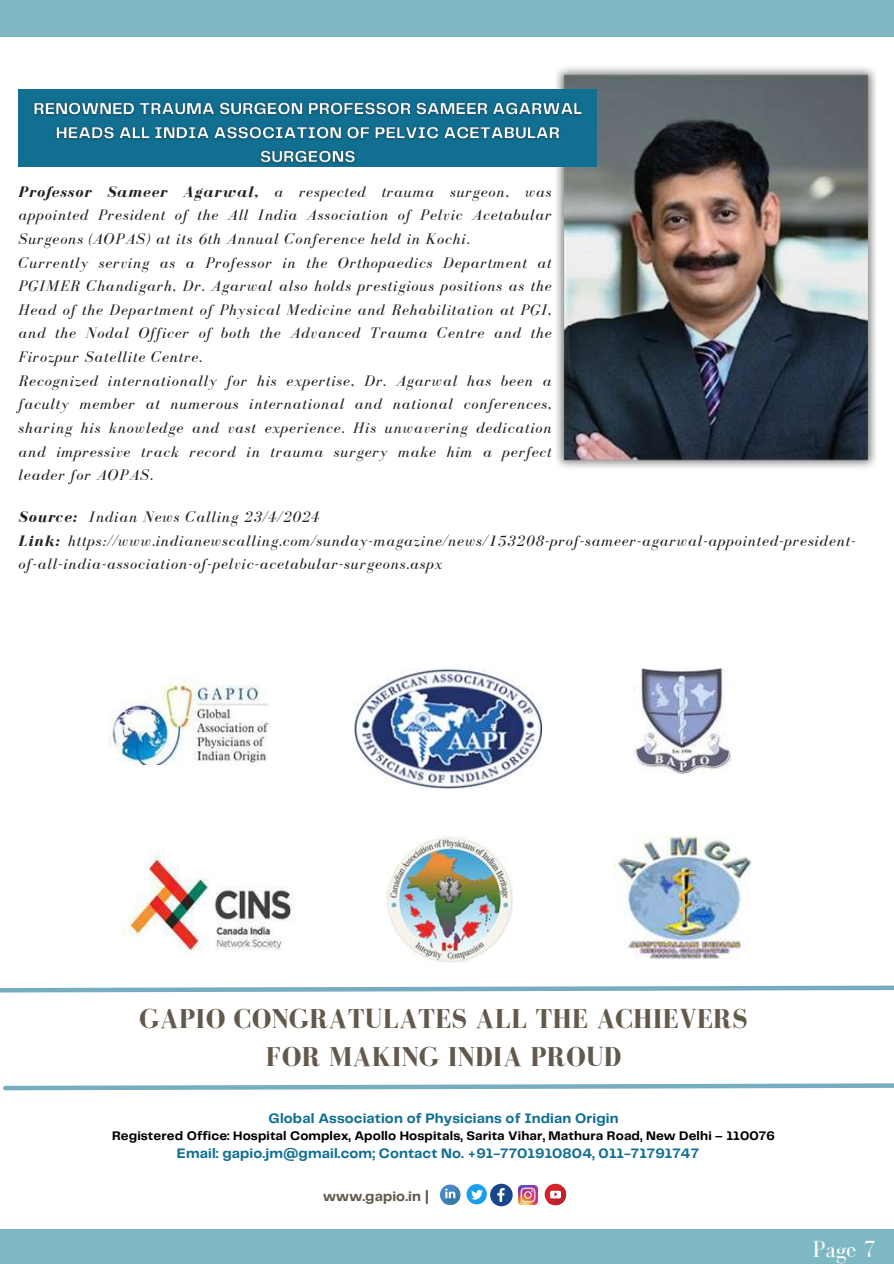
<style>
.page{position:relative;width:894px;height:1264px;background:#fff}
.page>*{position:absolute;margin:0;border:0;box-sizing:border-box;transform-origin:0 0}
.t1{font:700 28.05px/38.2px "Bodoni FLF";letter-spacing:.01em;color:#62584b;text-align:center}
.t2{font:24px "Bodoni FLF";color:#fff}
.t3{font:italic 15.75px/23.7px "Bodoni FLF";letter-spacing:.06em;color:#222}
.t4{font:700 14.25px "Telegraf";letter-spacing:.01em;color:#116f92}
.t5{font:700 14.25px "Telegraf";letter-spacing:.01em;color:#62584b}
.t6{font:700 12.9px "Telegraf";letter-spacing:.01em;color:#000}
.s1{font-weight:700}
</style>
<div class="page">
<div style="left:0;top:1228px;width:893px;height:35px;background:#7eb9c3"></div>
<div style="left:0;top:0;width:893px;height:37px;background:#7eb9c3"></div>
<img style="left:108px;top:678px;width:161px;height:86px">
<img style="left:353px;top:668px;width:188px;height:120px">
<img style="left:633px;top:668px;width:98px;height:106px">
<img style="left:122px;top:849px;width:170px;height:102px">
<img style="left:386px;top:835px;width:127px;height:127px">
<img style="left:613px;top:835px;width:138px;height:125px">
<svg style="left:0;top:985px;width:893px;height:7px"></svg>
<svg style="left:3px;top:1083px;width:890px;height:7px"></svg>
<svg style="left:544px;top:1183px;width:22px;height:22px"></svg>
<svg style="left:547px;top:1186px;width:20px;height:20px"></svg>
<img style="left:518px;top:1185px;width:20px;height:19px">
<div style="left:440px;top:1184px;width:20px;height:20px;background:#4a86c5;border-radius:50%"></div>
<svg style="left:443px;top:1183px;width:69px;height:23px"></svg>
<img style="left:556px;top:67px;width:319px;height:401px">
<div style="left:19px;top:89px;width:578px;height:78px;background:#116f92"></div>
<img style="left:33px;top:102px;width:554px;height:66px">
<p class="t3" style="left:19px;top:179px;width:534px"><span class="s1">Professor Sameer Agarwal,</span> a respected trauma surgeon, was appointed President of the All India Association of Pelvic Acetabular Surgeons (AOPAS) at its 6th Annual Conference held in Kochi.<br>Currently serving as a Professor in the Orthopaedics Department at PGIMER Chandigarh, Dr. Agarwal also holds prestigious positions as the Head of the Department of Physical Medicine and Rehabilitation at PGI, and the Nodal Officer of both the Advanced Trauma Centre and the Firozpur Satellite Centre.<br>Recognized internationally for his expertise, Dr. Agarwal has been a faculty member at numerous international and national conferences, sharing his knowledge and vast experience. His unwavering dedication and impressive track record in trauma surgery make him a perfect leader for AOPAS.</p>
<p class="t3" style="left:19px;top:505px;width:838px"><span class="s1">Source:</span> Indian News Calling 23/4/2024<br><span class="s1">Link:</span> https://www.indianewscalling.com/sunday-magazine/news/153208-prof-sameer-agarwal-appointed-president&shy;of-all-india-association-of-pelvic-acetabular-surgeons.aspx</p>
<h1 class="t1" style="left:139px;top:999px;width:610px">GAPIO CONGRATULATES ALL THE ACHIEVERS<br>FOR MAKING INDIA PROUD</h1>
<p class="t4" style="left:268px;top:1112px;width:351px">Global Association of Physicians of Indian Origin</p>
<p class="t6" style="left:112px;top:1130px;width:664px">Registered Office: Hospital Complex, Apollo Hospitals, Sarita Vihar, Mathura Road, New Delhi – 110076</p>
<p class="t4" style="left:177px;top:1147px;width:523px">Email: gapio.jm@gmail.com; Contact No. +91-7701910804, 011-71791747</p>
<p class="t5" style="left:323px;top:1189px;width:108px">www.gapio.in |</p>
<h2 class="t2" style="left:812px;top:1235px;width:65px">Page 7</h2>
</div>
